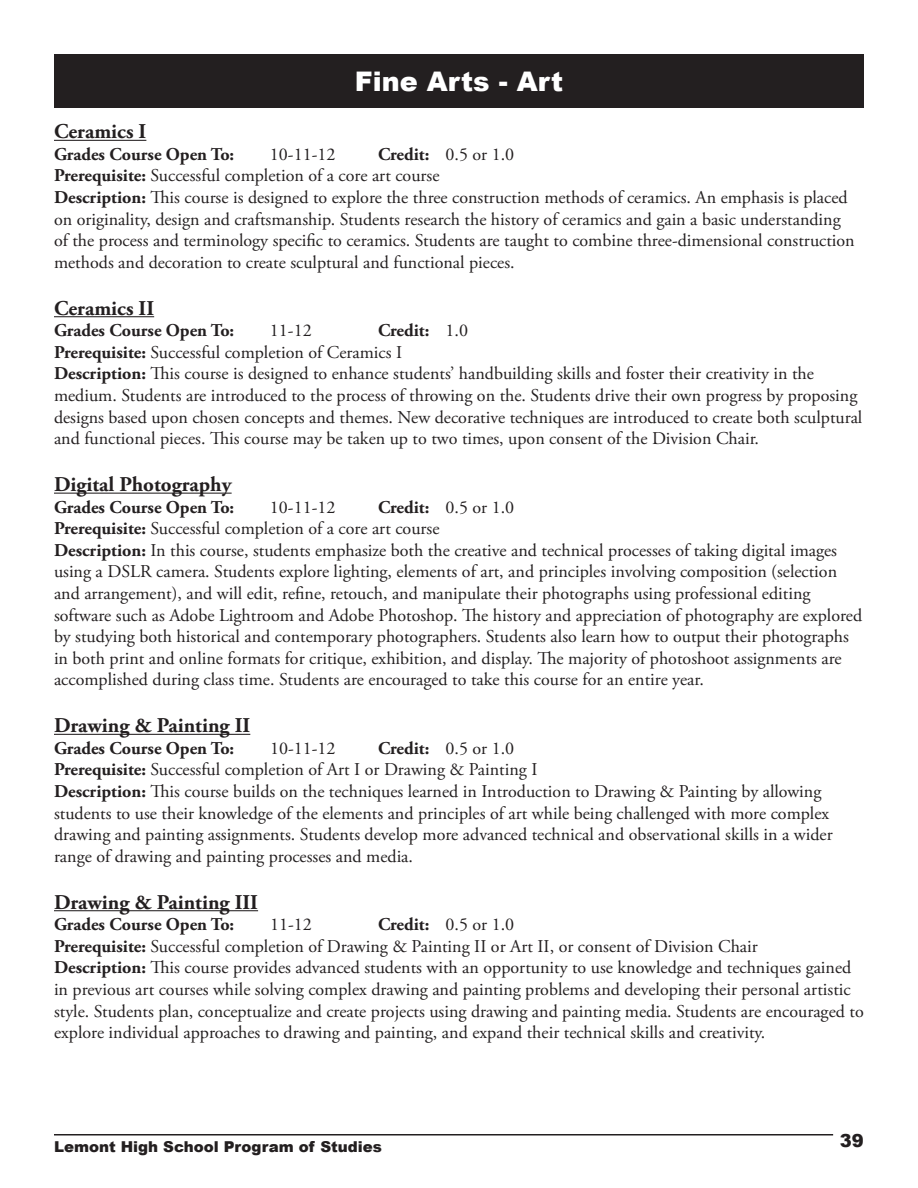
<style>
.page{position:relative;width:918px;height:1188px;background:#fff}
.page>*{position:absolute;margin:0;border:0;box-sizing:border-box;transform-origin:0 0}
.t1{font:900 27px "Arial";color:#fff}
.t2{font:700 21px "Adobe Garamond Pro";color:#231f20}
.t3{font:18px/21.6px "Adobe Garamond Pro";color:#231f20}
.t4{font:700 18px "Adobe Garamond Pro";color:#231f20}
.t5{font:900 18px "Arial";color:#231f20}
.t6{font:900 15px "Arial";color:#231f20}
.s1{font-weight:700}
</style>
<div class="page">
<hr style="left:54px;top:1134px;width:779px;height:2px;background:#231f20">
<div style="left:54px;top:54px;width:810px;height:54px;background:#231f20"></div>
<hr style="left:54px;top:140px;width:92px;height:1px;background:#231f20">
<hr style="left:54px;top:316px;width:100px;height:1px;background:#231f20">
<hr style="left:54px;top:493px;width:178px;height:1px;background:#231f20">
<hr style="left:54px;top:734px;width:196px;height:1px;background:#231f20">
<hr style="left:54px;top:910px;width:204px;height:1px;background:#231f20">
<h1 class="t1" style="left:355px;top:61px;width:210px">Fine Arts - Art</h1>
<p class="t2" style="left:54px;top:119px;width:94px">Ceramics I</p>
<p class="t4" style="left:54px;top:144px;width:182px">Grades Course Open To:</p>
<p class="t3" style="left:270px;top:144px;width:67px">10-11-12</p>
<p class="t3" style="left:54px;top:144px;width:802px;text-indent:324px"><span class="s1">Credit:</span> 0.5 or 1.0<br><span class="s1">Prerequisite:</span> Successful completion of a core art course<br><span class="s1">Description:</span> This course is designed to explore the three construction methods of ceramics. An emphasis is placed on originality, design and craftsmanship. Students research the history of ceramics and gain a basic understanding of the process and terminology specific to ceramics. Students are taught to combine three-dimensional construction methods and decoration to create sculptural and functional pieces.</p>
<p class="t2" style="left:54px;top:296px;width:102px">Ceramics II</p>
<p class="t4" style="left:54px;top:320px;width:182px">Grades Course Open To:</p>
<p class="t3" style="left:270px;top:320px;width:43px">11-12</p>
<p class="t3" style="left:54px;top:320px;width:810px;text-indent:324px"><span class="s1">Credit:</span> 1.0<br><span class="s1">Prerequisite:</span> Successful completion of Ceramics I<br><span class="s1">Description:</span> This course is designed to enhance students’ handbuilding skills and foster their creativity in the medium. Students are introduced to the process of throwing on the. Students drive their own progress by proposing designs based upon chosen concepts and themes. New decorative techniques are introduced to create both sculptural and functional pieces. This course may be taken up to two times, upon consent of the Division Chair.</p>
<p class="t2" style="left:54px;top:472px;width:179px">Digital Photography</p>
<p class="t4" style="left:54px;top:496px;width:182px">Grades Course Open To:</p>
<p class="t3" style="left:270px;top:497px;width:67px">10-11-12</p>
<p class="t3" style="left:54px;top:497px;width:810px;text-indent:324px"><span class="s1">Credit:</span> 0.5 or 1.0<br><span class="s1">Prerequisite:</span> Successful completion of a core art course<br><span class="s1">Description:</span> In this course, students emphasize both the creative and technical processes of taking digital images using a DSLR camera. Students explore lighting, elements of art, and principles involving composition (selection and arrangement), and will edit, refine, retouch, and manipulate their photographs using professional editing software such as Adobe Lightroom and Adobe Photoshop. The history and appreciation of photography are explored by studying both historical and contemporary photographers. Students also learn how to output their photographs in both print and online formats for critique, exhibition, and display. The majority of photoshoot assignments are accomplished during class time. Students are encouraged to take this course for an entire year.</p>
<p class="t2" style="left:54px;top:713px;width:198px">Drawing &amp; Painting II</p>
<p class="t4" style="left:54px;top:738px;width:182px">Grades Course Open To:</p>
<p class="t3" style="left:270px;top:738px;width:67px">10-11-12</p>
<p class="t3" style="left:54px;top:738px;width:780px;text-indent:324px"><span class="s1">Credit:</span> 0.5 or 1.0<br><span class="s1">Prerequisite:</span> Successful completion of Art I or Drawing &amp; Painting I<br><span class="s1">Description:</span> This course builds on the techniques learned in Introduction to Drawing &amp; Painting by allowing students to use their knowledge of the elements and principles of art while being challenged with more complex drawing and painting assignments. Students develop more advanced technical and observational skills in a wider range of drawing and painting processes and media.</p>
<p class="t2" style="left:54px;top:890px;width:206px">Drawing &amp; Painting III</p>
<p class="t4" style="left:54px;top:914px;width:182px">Grades Course Open To:</p>
<p class="t3" style="left:270px;top:914px;width:43px">11-12</p>
<p class="t3" style="left:54px;top:914px;width:811px;text-indent:324px"><span class="s1">Credit:</span> 0.5 or 1.0<br><span class="s1">Prerequisite:</span> Successful completion of Drawing &amp; Painting II or Art II, or consent of Division Chair<br><span class="s1">Description:</span> This course provides advanced students with an opportunity to use knowledge and techniques gained in previous art courses while solving complex drawing and painting problems and developing their personal artistic style. Students plan, conceptualize and create projects using drawing and painting media. Students are encouraged to explore individual approaches to drawing and painting, and expand their technical skills and creativity.</p>
<p class="t6" style="left:54px;top:1136px;width:330px">Lemont High School Program of Studies</p>
<p class="t5" style="left:840px;top:1127px;width:26px">39</p>
</div>
